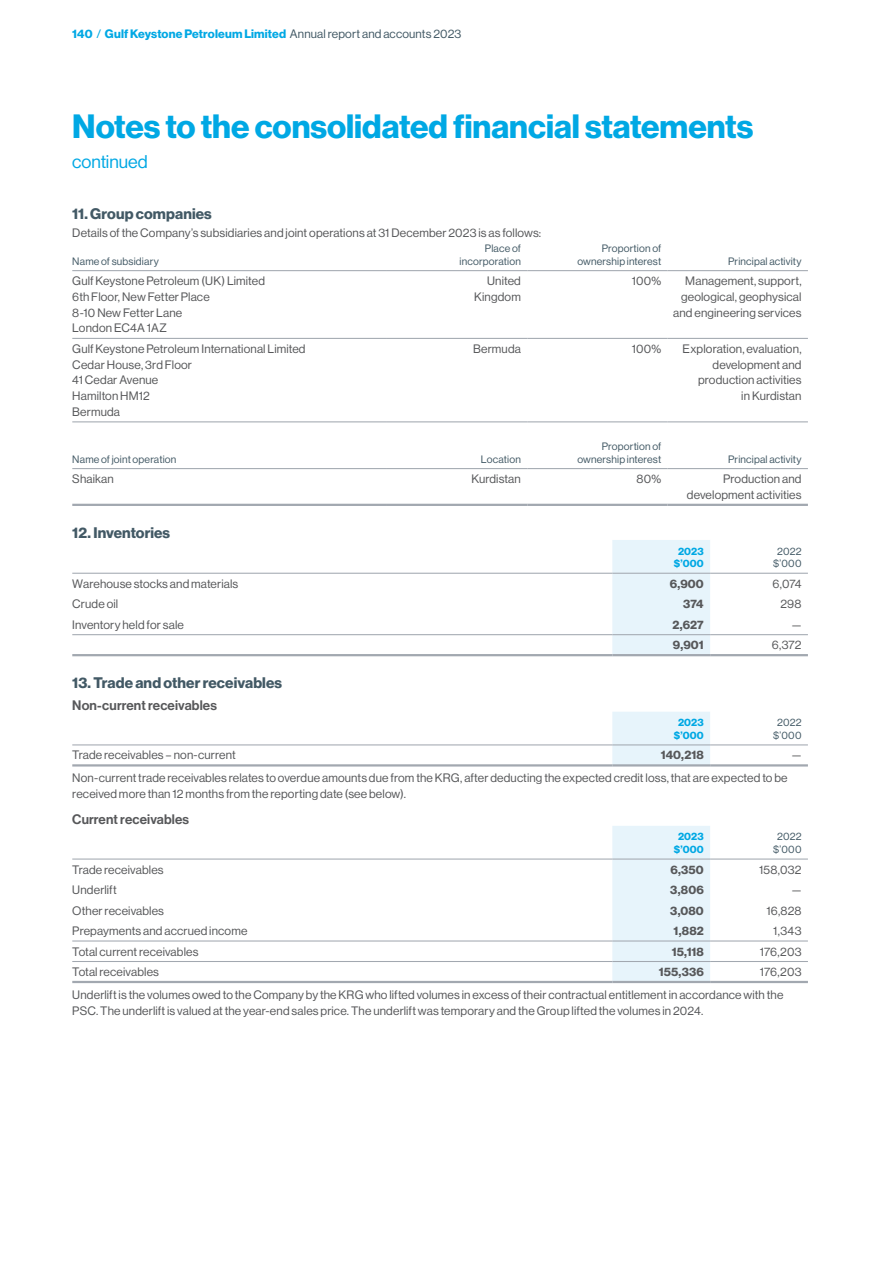
<style>
.page{position:relative;width:893px;height:1263px;background:#fff}
.page>*{position:absolute;margin:0;border:0;box-sizing:border-box;transform-origin:0 0}
.t1{font:700 33px "Haas Grot Disp 75";color:#00a8e4}
.t2{font:18px "Haas Grot Disp 55 Roman";color:#00a8e4}
.t3{font:700 15px "Haas Grot Disp 75";letter-spacing:.005em;color:#425965}
.t4{font:500 13.5px "Haas Grot Disp 65";letter-spacing:.01em;color:#57585a}
.t5{font:12px/15.8px "Haas Grot Disp 55 Roman";letter-spacing:.015em;color:#57585a}
.t6{font:700 12px "Haas Grot Disp 75";letter-spacing:.01em;color:#00a8e4}
.t7{font:700 12px "Haas Grot Disp 75";letter-spacing:.01em;color:#57585a}
.t8{font:10.5px/12.8px "Haas Grot Disp 55 Roman";letter-spacing:.015em;color:#425965;text-align:right}
.t9{font:700 10.5px/12.8px "Haas Grot Disp 75";letter-spacing:.015em;color:#00a8e4;text-align:center}
.s1{font-family:"Haas Grot Disp 55 Roman";font-weight:400}
.s2{font-family:"Haas Grot Disp 55 Roman";font-weight:400;color:#425965}
</style>
<div class="page">
<svg style="left:668px;top:271px;width:140px;height:233px"></svg>
<svg style="left:387px;top:271px;width:281px;height:233px"></svg>
<hr style="left:72px;top:270px;width:315px;height:1px;background:#a2a8b0">
<hr style="left:387px;top:270px;width:140px;height:1px;background:#a2a8b0">
<hr style="left:527px;top:270px;width:141px;height:1px;background:#a2a8b0">
<hr style="left:668px;top:270px;width:140px;height:1px;background:#a2a8b0">
<hr style="left:72px;top:468px;width:315px;height:1px;background:#a2a8b0">
<hr style="left:72px;top:504px;width:315px;height:2px;background:#a2a8b0">
<hr style="left:387px;top:468px;width:140px;height:1px;background:#a2a8b0">
<hr style="left:387px;top:504px;width:140px;height:2px;background:#a2a8b0">
<hr style="left:527px;top:468px;width:141px;height:1px;background:#a2a8b0">
<hr style="left:527px;top:504px;width:141px;height:2px;background:#a2a8b0">
<hr style="left:668px;top:468px;width:140px;height:1px;background:#a2a8b0">
<hr style="left:668px;top:504px;width:140px;height:2px;background:#a2a8b0">
<hr style="left:72px;top:338px;width:315px;height:1px;background:#a2a8b0">
<hr style="left:387px;top:338px;width:140px;height:1px;background:#a2a8b0">
<hr style="left:527px;top:338px;width:141px;height:1px;background:#a2a8b0">
<hr style="left:668px;top:338px;width:140px;height:1px;background:#a2a8b0">
<hr style="left:72px;top:421px;width:315px;height:1px;background:#a2a8b0">
<hr style="left:387px;top:421px;width:140px;height:1px;background:#a2a8b0">
<hr style="left:527px;top:421px;width:141px;height:1px;background:#a2a8b0">
<hr style="left:668px;top:421px;width:140px;height:1px;background:#a2a8b0">
<div style="left:612px;top:540px;width:98px;height:114px;background:#e7f4fb"></div>
<hr style="left:72px;top:573px;width:540px;height:1px;background:#a2a8b0">
<hr style="left:612px;top:573px;width:98px;height:1px;background:#a2a8b0">
<hr style="left:710px;top:573px;width:98px;height:1px;background:#a2a8b0">
<hr style="left:72px;top:654px;width:540px;height:2px;background:#a2a8b0">
<hr style="left:612px;top:654px;width:98px;height:2px;background:#a2a8b0">
<hr style="left:710px;top:654px;width:98px;height:2px;background:#a2a8b0">
<hr style="left:72px;top:634px;width:540px;height:1px;background:#a2a8b0">
<hr style="left:612px;top:634px;width:98px;height:1px;background:#a2a8b0">
<hr style="left:710px;top:634px;width:98px;height:1px;background:#a2a8b0">
<div style="left:612px;top:712px;width:98px;height:52px;background:#e7f4fb"></div>
<hr style="left:72px;top:764px;width:540px;height:2px;background:#a2a8b0">
<hr style="left:612px;top:764px;width:98px;height:2px;background:#a2a8b0">
<hr style="left:710px;top:764px;width:98px;height:2px;background:#a2a8b0">
<hr style="left:72px;top:744px;width:540px;height:1px;background:#a2a8b0">
<hr style="left:612px;top:744px;width:98px;height:1px;background:#a2a8b0">
<hr style="left:710px;top:744px;width:98px;height:1px;background:#a2a8b0">
<div style="left:612px;top:826px;width:98px;height:155px;background:#e7f4fb"></div>
<hr style="left:72px;top:858px;width:540px;height:1px;background:#a2a8b0">
<hr style="left:612px;top:858px;width:98px;height:1px;background:#a2a8b0">
<hr style="left:710px;top:858px;width:98px;height:1px;background:#a2a8b0">
<hr style="left:72px;top:981px;width:540px;height:2px;background:#a2a8b0">
<hr style="left:612px;top:981px;width:98px;height:2px;background:#a2a8b0">
<hr style="left:710px;top:981px;width:98px;height:2px;background:#a2a8b0">
<hr style="left:72px;top:940px;width:540px;height:1px;background:#a2a8b0">
<hr style="left:612px;top:940px;width:98px;height:1px;background:#a2a8b0">
<hr style="left:710px;top:940px;width:98px;height:1px;background:#a2a8b0">
<hr style="left:72px;top:961px;width:540px;height:1px;background:#a2a8b0">
<hr style="left:612px;top:961px;width:98px;height:1px;background:#a2a8b0">
<hr style="left:710px;top:961px;width:98px;height:1px;background:#a2a8b0">
<p class="t6" style="left:72px;top:27px;width:391px">140 <span class="s1">/</span> Gulf Keystone Petroleum Limited <span class="s2">Annual report and accounts 2023</span></p>
<h1 class="t1" style="left:72px;top:108px;width:682px">Notes to the consolidated financial statements</h1>
<h2 class="t2" style="left:72px;top:152px;width:77px">continued</h2>
<p class="t3" style="left:72px;top:205px;width:141px">11. Group companies</p>
<p class="t5" style="left:72px;top:225px;width:470px">Details of the Company’s subsidiaries and joint operations at 31 December 2023 is as follows:</p>
<p class="t8" style="left:72px;top:255px;width:88px">Name of subsidiary</p>
<p class="t8" style="left:460px;top:242px;width:63px">Place of incorporation</p>
<p class="t8" style="left:577px;top:242px;width:85px">Proportion of ownership interest</p>
<p class="t8" style="left:728px;top:255px;width:75px">Principal activity</p>
<p class="t5" style="left:72px;top:273px;width:194px">Gulf Keystone Petroleum (UK) Limited<br>6th Floor, New Fetter Place<br>8-10 New Fetter Lane<br>London EC4A 1AZ</p>
<p class="t5" style="left:474px;top:273px;width:48px;text-align:right">United<br>Kingdom</p>
<p class="t5" style="left:632px;top:273px;width:31px">100%</p>
<p class="t5" style="left:673px;top:273px;width:130px;text-align:right">Management, support, geological, geophysical and engineering services</p>
<p class="t5" style="left:72px;top:341px;width:235px">Gulf Keystone Petroleum International Limited<br>Cedar House, 3rd Floor<br>41 Cedar Avenue<br>Hamilton HM12<br>Bermuda</p>
<p class="t5" style="left:473px;top:341px;width:49px">Bermuda</p>
<p class="t5" style="left:632px;top:341px;width:31px">100%</p>
<p class="t5" style="left:683px;top:341px;width:120px;text-align:right">Exploration, evaluation, development and production activities<br>in Kurdistan</p>
<p class="t8" style="left:72px;top:453px;width:106px">Name of joint operation</p>
<p class="t8" style="left:481px;top:453px;width:41px">Location</p>
<p class="t8" style="left:577px;top:440px;width:85px">Proportion of ownership interest</p>
<p class="t8" style="left:728px;top:453px;width:75px">Principal activity</p>
<p class="t5" style="left:72px;top:471px;width:43px">Shaikan</p>
<p class="t5" style="left:471px;top:471px;width:51px">Kurdistan</p>
<p class="t5" style="left:637px;top:471px;width:26px">80%</p>
<p class="t5" style="left:687px;top:471px;width:116px;text-align:right">Production and development activities</p>
<p class="t3" style="left:72px;top:524px;width:99px">12. Inventories</p>
<p class="t9" style="left:674px;top:545px;width:31px">2023 $’000</p>
<p class="t8" style="left:773px;top:544px;width:30px;text-align:center">2022 $’000</p>
<p class="t5" style="left:72px;top:576px;width:168px">Warehouse stocks and materials</p>
<p class="t7" style="left:670px;top:576px;width:36px">6,900</p>
<p class="t5" style="left:772px;top:576px;width:31px">6,074</p>
<p class="t5" style="left:72px;top:596px;width:47px">Crude oil</p>
<p class="t7" style="left:683px;top:597px;width:22px">374</p>
<p class="t5" style="left:780px;top:596px;width:23px">298</p>
<p class="t5" style="left:72px;top:617px;width:113px">Inventory held for sale</p>
<p class="t7" style="left:672px;top:617px;width:33px">2,627</p>
<p class="t5" style="left:792px;top:617px;width:11px">—</p>
<p class="t7" style="left:673px;top:638px;width:32px">9,901</p>
<p class="t5" style="left:772px;top:637px;width:31px">6,372</p>
<p class="t3" style="left:72px;top:674px;width:211px">13. Trade and other receivables</p>
<p class="t4" style="left:72px;top:697px;width:146px">Non-current receivables</p>
<p class="t9" style="left:674px;top:716px;width:31px">2023 $’000</p>
<p class="t8" style="left:773px;top:716px;width:30px;text-align:center">2022 $’000</p>
<p class="t5" style="left:72px;top:747px;width:165px">Trade receivables – non-current</p>
<p class="t7" style="left:661px;top:748px;width:44px">140,218</p>
<p class="t5" style="left:792px;top:747px;width:11px">—</p>
<p class="t5" style="left:72px;top:770px;width:717px">Non-current trade receivables relates to overdue amounts due from the KRG, after deducting the expected credit loss, that are expected to be received more than 12 months from the reporting date (see below).</p>
<p class="t4" style="left:72px;top:811px;width:118px">Current receivables</p>
<p class="t9" style="left:674px;top:830px;width:31px">2023 $’000</p>
<p class="t8" style="left:773px;top:830px;width:30px;text-align:center">2022 $’000</p>
<p class="t5" style="left:72px;top:861px;width:93px">Trade receivables</p>
<p class="t7" style="left:670px;top:862px;width:35px">6,350</p>
<p class="t5" style="left:759px;top:861px;width:44px">158,032</p>
<p class="t5" style="left:72px;top:882px;width:46px">Underlift</p>
<p class="t7" style="left:670px;top:883px;width:35px">3,806</p>
<p class="t5" style="left:792px;top:882px;width:11px">—</p>
<p class="t5" style="left:72px;top:902px;width:93px">Other receivables</p>
<p class="t7" style="left:670px;top:903px;width:35px">3,080</p>
<p class="t5" style="left:766px;top:902px;width:37px">16,828</p>
<p class="t5" style="left:72px;top:923px;width:177px">Prepayments and accrued income</p>
<p class="t7" style="left:674px;top:924px;width:32px">1,882</p>
<p class="t5" style="left:773px;top:923px;width:30px">1,343</p>
<p class="t5" style="left:72px;top:943px;width:128px">Total current receivables</p>
<p class="t7" style="left:672px;top:944px;width:33px">15,118</p>
<p class="t5" style="left:760px;top:943px;width:43px">176,203</p>
<p class="t5" style="left:72px;top:964px;width:88px">Total receivables</p>
<p class="t7" style="left:659px;top:965px;width:47px">155,336</p>
<p class="t5" style="left:72px;top:960px;width:731px;line-height:22.8px;text-indent:688px">176,203<br>Underlift is the volumes owed to the Company by the KRG who lifted volumes in excess of their contractual entitlement in accordance with the</p>
<p class="t5" style="left:72px;top:1002px;width:632px">PSC. The underlift is valued at the year-end sales price. The underlift was temporary and the Group lifted the volumes in 2024.</p>
</div>
